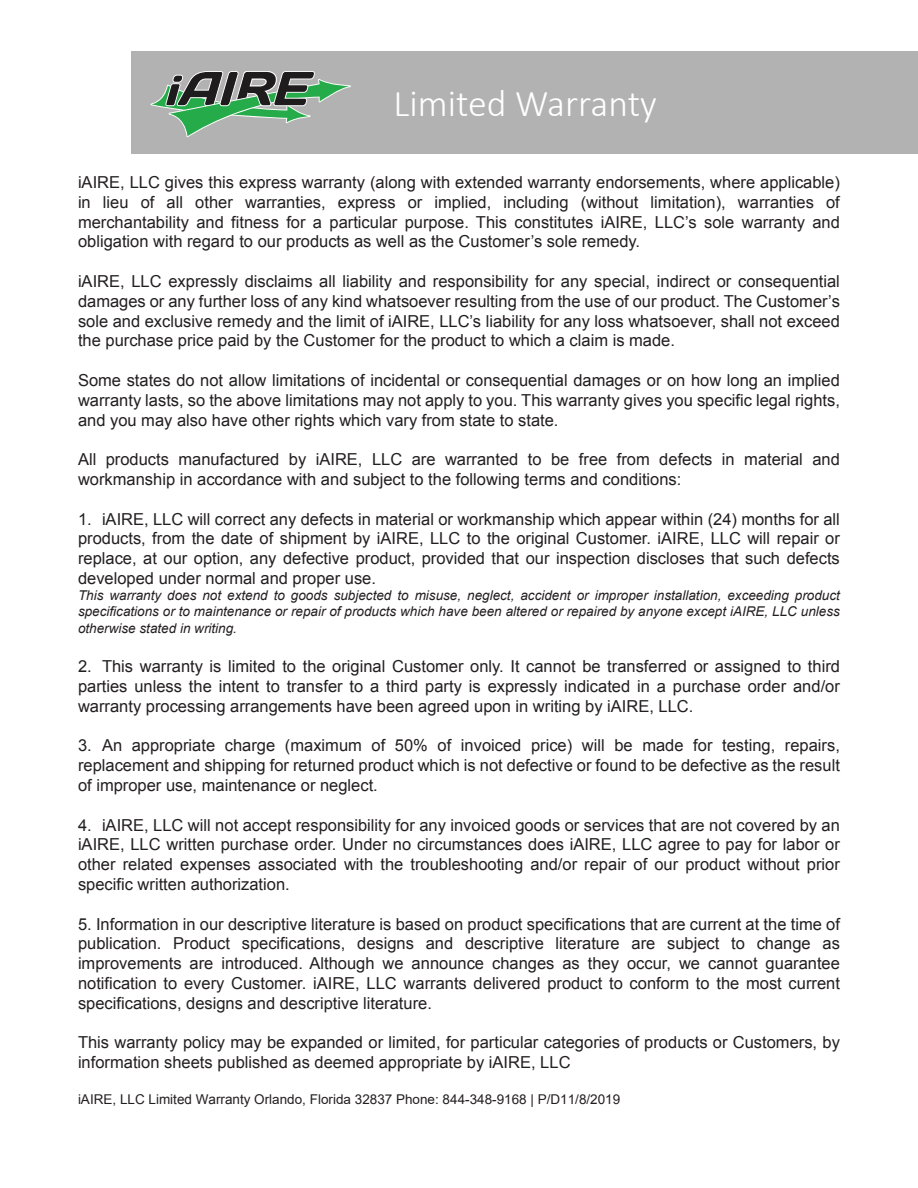
<style>
.page{position:relative;width:918px;height:1188px;background:#fff}
.page>*{position:absolute;margin:0;border:0;box-sizing:border-box;transform-origin:0 0}
.t1{font:300 37.95px "Calibri";color:#fff}
.t2{font:16.5px/19.8px "Arial";color:#231f20;text-align:justify}
.t3{font:italic 13.5px/16.2px "Arial";color:#231f20;text-align:justify}
.t4{font:13.5px "Arial";color:#231f20}
</style>
<div class="page">
<div style="left:131px;top:51px;width:787px;height:103px;background:#b2b2b2"></div>
<svg style="left:151px;top:71px;width:200px;height:66px"></svg>
<h1 class="t1" style="left:393px;top:80px;width:265px">Limited Warranty</h1>
<p class="t2" style="left:78px;top:172px;width:763px">iAIRE, LLC gives this express warranty (along with extended warranty endorsements, where applicable) in lieu of all other warranties, express or implied, including (without limitation), warranties of merchantability and fitness for a particular purpose. This constitutes iAIRE, LLC’s sole warranty and obligation with regard to our products as well as the Customer’s sole remedy.</p>
<p class="t2" style="left:78px;top:271px;width:763px">iAIRE, LLC expressly disclaims all liability and responsibility for any special, indirect or consequential damages or any further loss of any kind whatsoever resulting from the use of our product. The Customer’s sole and exclusive remedy and the limit of iAIRE, LLC’s liability for any loss whatsoever, shall not exceed the purchase price paid by the Customer for the product to which a claim is made.</p>
<p class="t2" style="left:78px;top:370px;width:763px">Some states do not allow limitations of incidental or consequential damages or on how long an implied warranty lasts, so the above limitations may not apply to you. This warranty gives you specific legal rights, and you may also have other rights which vary from state to state.</p>
<p class="t2" style="left:78px;top:449px;width:763px">All products manufactured by iAIRE, LLC are warranted to be free from defects in material and workmanship in accordance with and subject to the following terms and conditions:</p>
<p class="t2" style="left:78px;top:509px;width:763px">1. iAIRE, LLC will correct any defects in material or workmanship which appear within (24) months for all products, from the date of shipment by iAIRE, LLC to the original Customer. iAIRE, LLC will repair or replace, at our option, any defective product, provided that our inspection discloses that such defects developed under normal and proper use.</p>
<p class="t3" style="left:78px;top:588px;width:763px">This warranty does not extend to goods subjected to misuse, neglect, accident or improper installation, exceeding product specifications or to maintenance or repair of products which have been altered or repaired by anyone except iAIRE, LLC unless otherwise stated in writing.</p>
<p class="t2" style="left:78px;top:656px;width:764px">2. This warranty is limited to the original Customer only. It cannot be transferred or assigned to third parties unless the intent to transfer to a third party is expressly indicated in a purchase order and/or warranty processing arrangements have been agreed upon in writing by iAIRE, LLC.</p>
<p class="t2" style="left:78px;top:736px;width:763px">3. An appropriate charge (maximum of 50% of invoiced price) will be made for testing, repairs, replacement and shipping for returned product which is not defective or found to be defective as the result of improper use, maintenance or neglect.</p>
<p class="t2" style="left:78px;top:815px;width:763px">4. iAIRE, LLC will not accept responsibility for any invoiced goods or services that are not covered by an iAIRE, LLC written purchase order. Under no circumstances does iAIRE, LLC agree to pay for labor or other related expenses associated with the troubleshooting and/or repair of our product without prior specific written authorization.</p>
<p class="t2" style="left:78px;top:914px;width:763px">5. Information in our descriptive literature is based on product specifications that are current at the time of publication. Product specifications, designs and descriptive literature are subject to change as improvements are introduced. Although we announce changes as they occur, we cannot guarantee notification to every Customer. iAIRE, LLC warrants delivered product to conform to the most current specifications, designs and descriptive literature.</p>
<p class="t2" style="left:78px;top:1033px;width:763px">This warranty policy may be expanded or limited, for particular categories of products or Customers, by information sheets published as deemed appropriate by iAIRE, LLC</p>
<p class="t4" style="left:78px;top:1090px;width:544px">iAIRE, LLC Limited Warranty Orlando, Florida 32837 Phone: 844-348-9168 | P/D11/8/2019</p>
</div>
